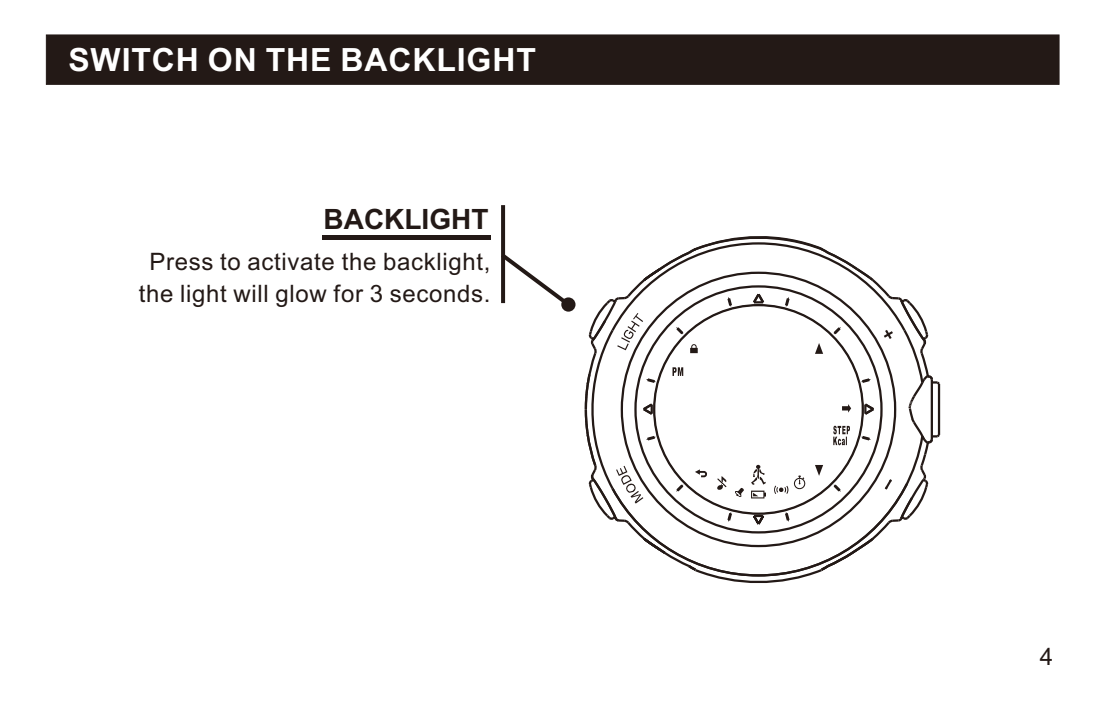
<style>
.page{position:relative;width:1100px;height:703px;background:#fff}
.page>*{position:absolute;margin:0;border:0;box-sizing:border-box;transform-origin:0 0}
.t1{font:700 32px "Arial";letter-spacing:.03em;color:#fff}
.t2{font:700 28px "Arial";color:#231916}
.t3{font:24px/32px "Arial";letter-spacing:.03em;color:#231916;text-align:center}
</style>
<div class="page">
<div style="left:46px;top:34px;width:1013px;height:51px;background:#231916;border:1px solid #231916"></div>
<svg style="left:501px;top:250px;width:73px;height:60px"></svg>
<div style="left:561px;top:297px;width:14px;height:15px;background:#231916;border-radius:50%"></div>
<svg style="left:501px;top:205px;width:4px;height:98px"></svg>
<div style="left:322px;top:235px;width:168px;height:5px;background:#231916"></div>
<svg style="left:584px;top:236px;width:357px;height:347px"></svg>
<svg style="left:658px;top:309px;width:201px;height:201px"></svg>
<h1 class="t1" style="left:68px;top:48px;width:469px">SWITCH ON THE BACKLIGHT</h1>
<p class="t2" style="left:324px;top:209px;width:166px">BACKLIGHT</p>
<p class="t3" style="left:139px;top:248px;width:353px">Press to activate the backlight, the light will glow for 3 seconds.</p>
<p class="t3" style="left:1040px;top:643px;width:15px">4</p>
</div>
